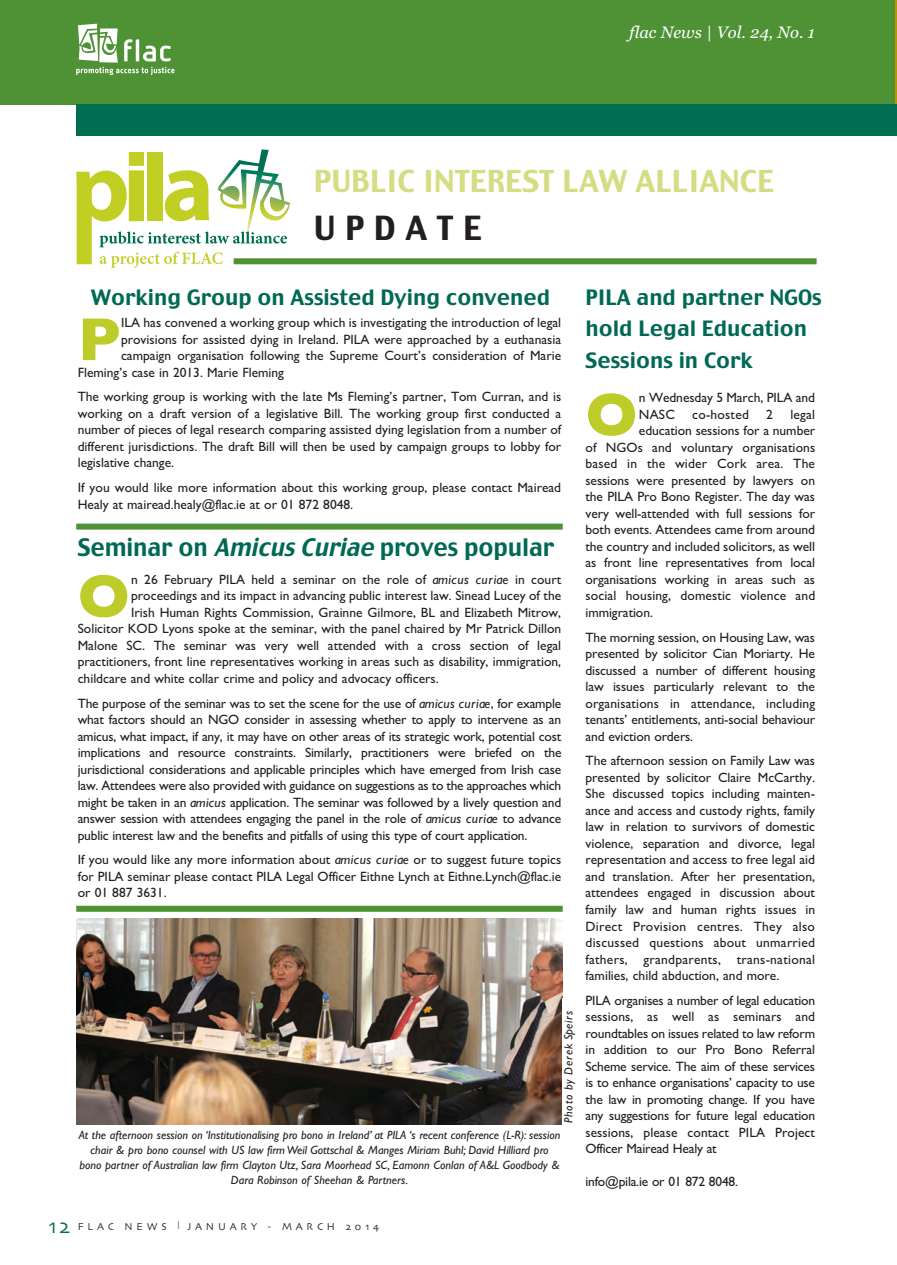
<style>
.page{position:relative;width:897px;height:1265px;background:#fff}
.page>*{position:absolute;margin:0;border:0;box-sizing:border-box;transform-origin:0 0}
.t1{font:700 61.2px "Gill Sans";color:#becc2a}
.t2{font:33px "Charcoal";letter-spacing:.29em;color:#231f20}
.t3{font:30px "Charcoal";color:#d5dd84}
.t4{font:24px "Charcoal";letter-spacing:-.005em;color:#006954;scale:.95 1}
.t5{font:21px/31.5px "Charcoal";color:#006954}
.t6{font:italic 16.5px "Georgia";color:#fff}
.t7{font:13.5px/16.5px "Gill Sans";color:#231f20;text-align:justify}
.t8{font:italic 12px/15px "Gill Sans";color:#231f20;text-align:center}
.t9{font:italic 12px "Gill Sans";letter-spacing:.04em;color:#231f20}
.t10{font:10.5px "Skia";letter-spacing:.375em;color:#231f20}
.s1{font-style:italic}
.s2{font-size:21px;color:#006e53}
.s3{font-family:"Frutiger";color:#6c6d70}
</style>
<div class="page">
<div style="left:867px;top:0;width:29px;height:105px;background:#4f9236"></div>
<div style="left:0;top:0;width:894px;height:105px;background:#4f9236"></div>
<div style="left:76px;top:104px;width:820px;height:31px;background:#006e53"></div>
<svg style="left:76px;top:149px;width:214px;height:119px"></svg>
<div style="left:233px;top:258px;width:583px;height:6px;background:#4f9236"></div>
<div style="left:76px;top:523px;width:486px;height:6px;background:#4f9236"></div>
<svg style="left:76px;top:24px;width:98px;height:51px"></svg>
<div style="left:76px;top:905px;width:486px;height:6px;background:#4f9236"></div>
<img style="left:76px;top:918px;width:486px;height:206px">
<p class="t6" style="left:629px;top:22px;width:187px">flac News | Vol. 24, No. 1</p>
<h3 class="t3" style="left:314px;top:164px;width:462px">PUBLIC INTEREST LAW ALLIANCE</h3>
<h2 class="t2" style="left:314px;top:210px;width:169px">UPDATE</h2>
<h3 class="t5" style="left:91px;top:282px;width:460px">Working Group on Assisted Dying convened</h3>
<h1 class="t1" style="left:78px;top:303px;width:44px">P</h1>
<p class="t7" style="left:121px;top:314px;width:441px">ILA has convened a working group which is investigating the introduction of legal</p>
<p class="t7" style="left:121px;top:330px;width:441px">provisions for assisted dying in Ireland. PILA were approached by a euthanasia</p>
<p class="t7" style="left:121px;top:347px;width:441px">campaign organisation following the Supreme Court’s consideration of Marie</p>
<p class="t7" style="left:78px;top:363px;width:208px">Fleming’s case in 2013. Marie Fleming</p>
<p class="t7" style="left:78px;top:388px;width:485px">The working group is working with the late Ms Fleming’s partner, Tom Curran, and is working on a draft version of a legislative Bill. The working group first conducted a number of pieces of legal research comparing assisted dying legislation from a number of different jurisdictions. The draft Bill will then be used by campaign groups to lobby for legislative change.</p>
<p class="t7" style="left:78px;top:479px;width:485px">If you would like more information about this working group, please contact Mairead<br>Healy at mairead.healy@flac.ie at or 01 872 8048.</p>
<h3 class="t4" style="left:78px;top:533px;width:503px">Seminar on <span class="s1">AmicusCuriae</span>proves popular</h3>
<h1 class="t1" style="left:78px;top:560px;width:54px">O</h1>
<p class="t7" style="left:131px;top:571px;width:431px">n 26 February PILA held a seminar on the role of <span class="s1">amicus curiae</span> in court</p>
<p class="t7" style="left:131px;top:587px;width:431px">proceedings and its impact in advancing public interest law. Sinead Lucey of the</p>
<p class="t7" style="left:131px;top:604px;width:431px">Irish Human rights Commission, Grainne Gilmore, BL and Elizabeth Mitrow,</p>
<p class="t7" style="left:78px;top:620px;width:485px">Solicitor KoD Lyons spoke at the seminar, with the panel chaired by Mr Patrick Dillon</p>
<p class="t7" style="left:78px;top:637px;width:485px">Malone SC. The seminar was very well attended with a cross section of legal</p>
<p class="t7" style="left:78px;top:653px;width:485px">practitioners, front line representatives working in areas such as disability, immigration,</p>
<p class="t7" style="left:78px;top:670px;width:362px">childcare and white collar crime and policy and advocacy officers.</p>
<p class="t7" style="left:78px;top:694px;width:485px">The purpose of the seminar was to set the scene for the use of <span class="s1">amicus curiae</span>, for example what factors should an NGo consider in assessing whether to apply to intervene as an amicus, what impact, if any, it may have on other areas of its strategic work, potential cost implications and resource constraints. Similarly, practitioners were briefed on the jurisdictional considerations and applicable principles which have emerged from Irish case law. Attendees were also provided with guidance on suggestions as to the approaches which might be taken in an <span class="s1">amicus</span> application. The seminar was followed by a lively question and answer session with attendees engaging the panel in the role of <span class="s1">amicus curiae</span> to advance public interest law and the benefits and pitfalls of using this type of court application.</p>
<p class="t7" style="left:78px;top:851px;width:485px">If you would like any more information about <span class="s1">amicus curiae</span> or to suggest future topics for PILA seminar please contact PILA Legal officer Eithne Lynch at Eithne.Lynch@flac.ie or 01 887 3631.</p>
<p class="t9" style="left:561px;top:1122px;width:113px;rotate:-90deg">Photo by Derek Speirs</p>
<p class="t8" style="left:79px;top:1128px;width:483px">At the afternoon session on ‘Institutionalising pro bono in Ireland’ at PILA ‘s recent conference (L-R): session chair &amp; pro bono counsel with US law firm Weil Gottschal &amp; Manges Miriam Buhl; David Hilliard pro bono partner of Australian law firm Clayton Utz, Sara Moorhead SC, Eamonn Conlan of A&amp;L Goodbody &amp; Dara Robinson of Sheehan &amp; Partners.</p>
<h3 class="t5" style="left:585px;top:282px;width:237px">PILA and partner NGOs hold Legal Education<br>Sessions in Cork</h3>
<h1 class="t1" style="left:585px;top:378px;width:54px">O</h1>
<p class="t7" style="left:639px;top:389px;width:177px">n Wednesday 5 March, PILA and<br>NASC</p>
<p class="t7" style="left:692px;top:406px;width:58px">co-hosted</p>
<p class="t7" style="left:766px;top:406px;width:8px">2</p>
<p class="t7" style="left:790px;top:406px;width:26px">legal</p>
<p class="t7" style="left:639px;top:422px;width:178px">education sessions for a number</p>
<p class="t7" style="left:585px;top:439px;width:231px">of NGos and voluntary organisations</p>
<p class="t7" style="left:585px;top:455px;width:231px">based in the wider Cork area. The</p>
<p class="t7" style="left:585px;top:472px;width:231px">sessions were presented by lawyers on</p>
<p class="t7" style="left:585px;top:488px;width:231px">the PILA Pro Bono register. The day was</p>
<p class="t7" style="left:585px;top:505px;width:231px">very well-attended with full sessions for</p>
<p class="t7" style="left:585px;top:521px;width:231px">both events. Attendees came from around</p>
<p class="t7" style="left:585px;top:538px;width:231px">the country and included solicitors, as well</p>
<p class="t7" style="left:585px;top:554px;width:231px">as front line representatives from local</p>
<p class="t7" style="left:585px;top:571px;width:231px">organisations working in areas such as</p>
<p class="t7" style="left:585px;top:587px;width:231px">social housing, domestic violence and</p>
<p class="t7" style="left:585px;top:604px;width:69px">immigration.</p>
<p class="t7" style="left:585px;top:628px;width:231px">The morning session, on Housing Law, was presented by solicitor Cian Moriarty. He discussed a number of different housing law issues particularly relevant to the organisations in attendance, including tenants’ entitlements, anti-social behaviour and eviction orders.</p>
<p class="t7" style="left:585px;top:752px;width:231px">The afternoon session on Family Law was presented by solicitor Claire McCarthy.<br>She discussed topics including mainten - ance and access and custody rights, family law in relation to survivors of domestic violence, separation and divorce, legal representation and access to free legal aid and translation. After her presentation, attendees engaged in discussion about family law and human rights issues in Direct Provision centres. They also discussed questions about unmarried fathers, grandparents, trans-national families, child abduction, and more.</p>
<p class="t7" style="left:585px;top:991px;width:231px">PILA organises a number of legal education sessions, as well as seminars and roundtables on issues related to law reform in addition to our Pro Bono referral Scheme service. The aim of these services is to enhance organisations’ capacity to use the law in promoting change. If you have any suggestions for future legal education sessions, please contact PILA Project officer Mairead Healy at</p>
<p class="t7" style="left:585px;top:1173px;width:154px">info@pila.ie or 01 872 8048.</p>
<p class="t10" style="left:49px;top:1219px;width:332px"><span class="s2">12</span> FLAC NEWS <span class="s3">l</span> JANUARY - MARCH 2014</p>
</div>
